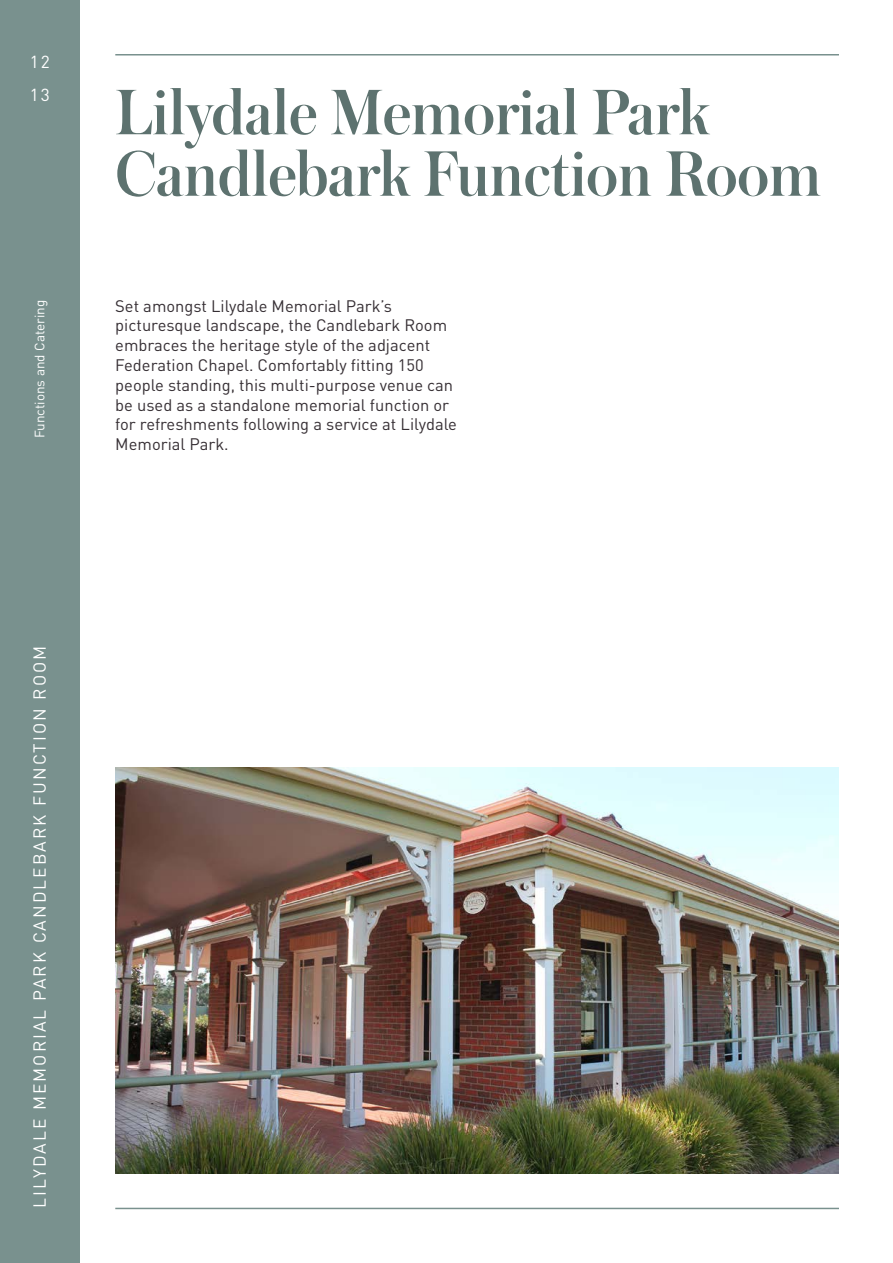
<style>
.page{position:relative;width:893px;height:1263px;background:#fff}
.page>*{position:absolute;margin:0;border:0;box-sizing:border-box;transform-origin:0 0}
.t1{font:500 67.5px/61.5px "Austin";color:#5d726f}
.t2{font:17.25px/33.8px "DIN";letter-spacing:.12em;color:#fff}
.t3{font:16.5px/19.8px "DIN";color:#362f34}
.t4{font:13.5px "DIN";color:#fff}
</style>
<div class="page">
<div style="left:0;top:0;width:80px;height:1263px;background:#79918e"></div>
<hr style="left:115px;top:54px;width:724px;height:2px;background:#79918e">
<img style="left:115px;top:767px;width:723px;height:407px">
<hr style="left:115px;top:1208px;width:724px;height:1px;background:#79918e">
<p class="t2" style="left:30px;top:44px;width:22px">12<br>13</p>
<p class="t4" style="left:31px;top:438px;width:140px;rotate:-90deg">Functions and Catering</p>
<h1 class="t1" style="left:115px;top:80px;width:708px">Lilydale Memorial Park<br>Candlebark Function Room</h1>
<p class="t3" style="left:115px;top:295px;width:343px">Set amongst Lilydale Memorial Park’s picturesque landscape, the Candlebark Room embraces the heritage style of the adjacent Federation Chapel. Comfortably fitting 150 people standing, this multi-purpose venue can be used as a standalone memorial function or for refreshments following a service at Lilydale Memorial Park.</p>
<p class="t2" style="left:22px;top:1208px;width:563px;rotate:-90deg">LILYDALE MEMORIAL PARK CANDLEBARK FUNCTION ROOM</p>
</div>
